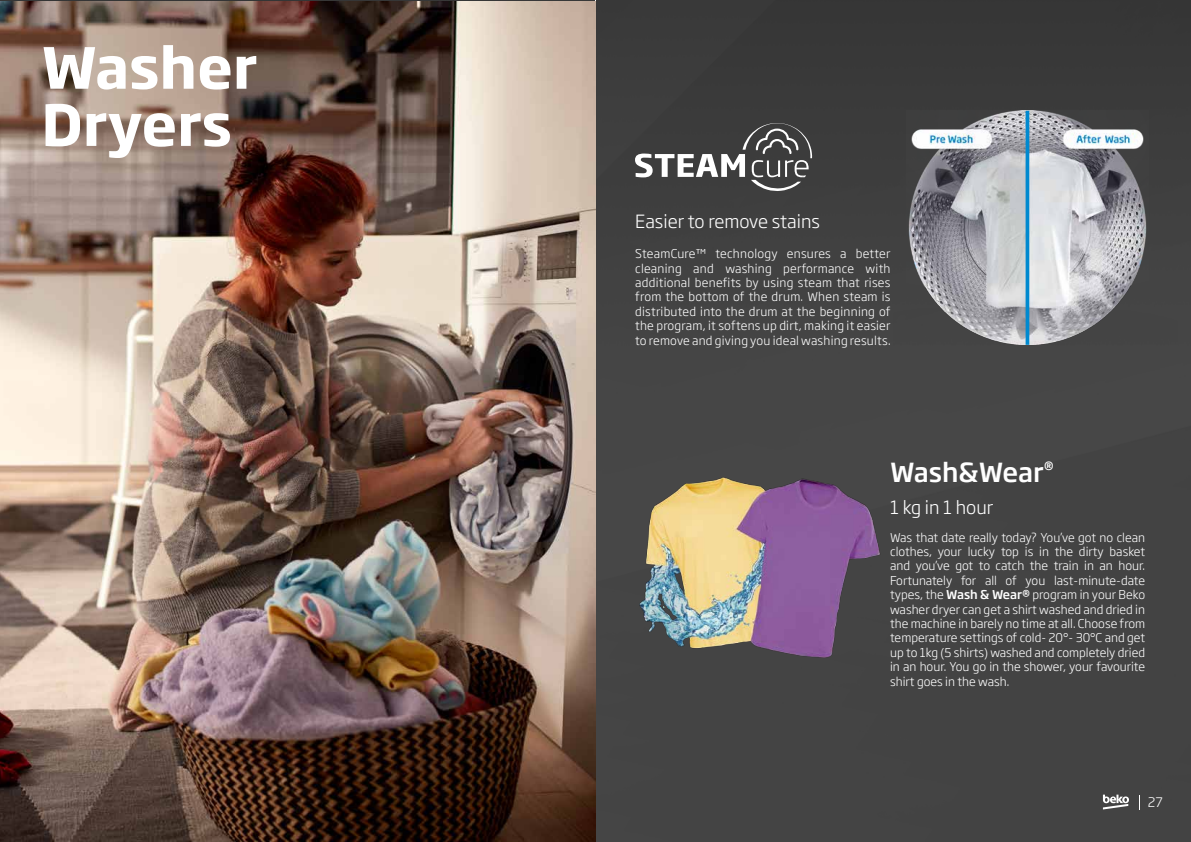
<style>
.page{position:relative;width:1191px;height:842px;background:#fff}
.page>*{position:absolute;margin:0;border:0;box-sizing:border-box;transform-origin:0 0}
.t1{font:700 56px/57.2px "Soho Gothic Pro";color:#fff}
.t2{font:500 26px "Soho Gothic Pro";color:#fff}
.t3{font:300 18px "Soho Gothic Pro";color:#fff}
.t4{font:300 13px "Soho Gothic Pro";color:#fff}
.t5{font:300 12px/14.4px "Soho Gothic Pro";color:#fff;text-align:justify}
.s1{font-weight:500}
</style>
<div class="page">
<img style="left:0;top:0;width:1191px;height:842px">
<svg style="left:1103px;top:795px;width:26px;height:14px"></svg>
<svg style="left:1138px;top:795px;width:1px;height:14px"></svg>
<hr style="left:595px;top:0;width:1px;height:842px;background:#fff">
<img style="left:0;top:1px;width:595px;height:841px">
<img style="left:634px;top:453px;width:255px;height:220px">
<svg style="left:635px;top:123px;width:177px;height:68px;background:#5e5e5e"></svg>
<img style="left:906px;top:111px;width:242px;height:138px">
<img style="left:893px;top:249px;width:284px;height:3px">
<img style="left:893px;top:252px;width:284px;height:93px">
<svg style="left:1025px;top:111px;width:4px;height:234px"></svg>
<h1 class="t1" style="left:41px;top:36px;width:217px">Washer<br>Dryers</h1>
<h3 class="t3" style="left:635px;top:208px;width:186px">Easier to remove stains</h3>
<p class="t5" style="left:635px;top:246px;width:257px">SteamCure™ technology ensures a better cleaning and washing performance with additional benefits by using steam that rises from the bottom of the drum. When steam is distributed into the drum at the beginning of the program, it softens up dirt, making it easier to remove and giving you ideal washing results.</p>
<h2 class="t2" style="left:890px;top:452px;width:165px">Wash&amp;Wear<sup>®</sup></h2>
<h3 class="t3" style="left:890px;top:493px;width:105px">1 kg in 1 hour</h3>
<p class="t5" style="left:890px;top:529px;width:256px">Was that date really today? You’ve got no clean clothes, your lucky top is in the dirty basket and you’ve got to catch the train in an hour.<br>Fortunately for all of you last-minute-date types, the <span class="s1">Wash &amp; Wear®</span> program in your Beko washer dryer can get a shirt washed and dried in the machine in barely no time at all. Choose from temperature settings of cold- 20°- 30°C and get up to 1kg (5 shirts) washed and completely dried in an hour. You go in the shower, your favourite shirt goes in the wash.</p>
<p class="t4" style="left:1147px;top:792px;width:16px">27</p>
</div>
